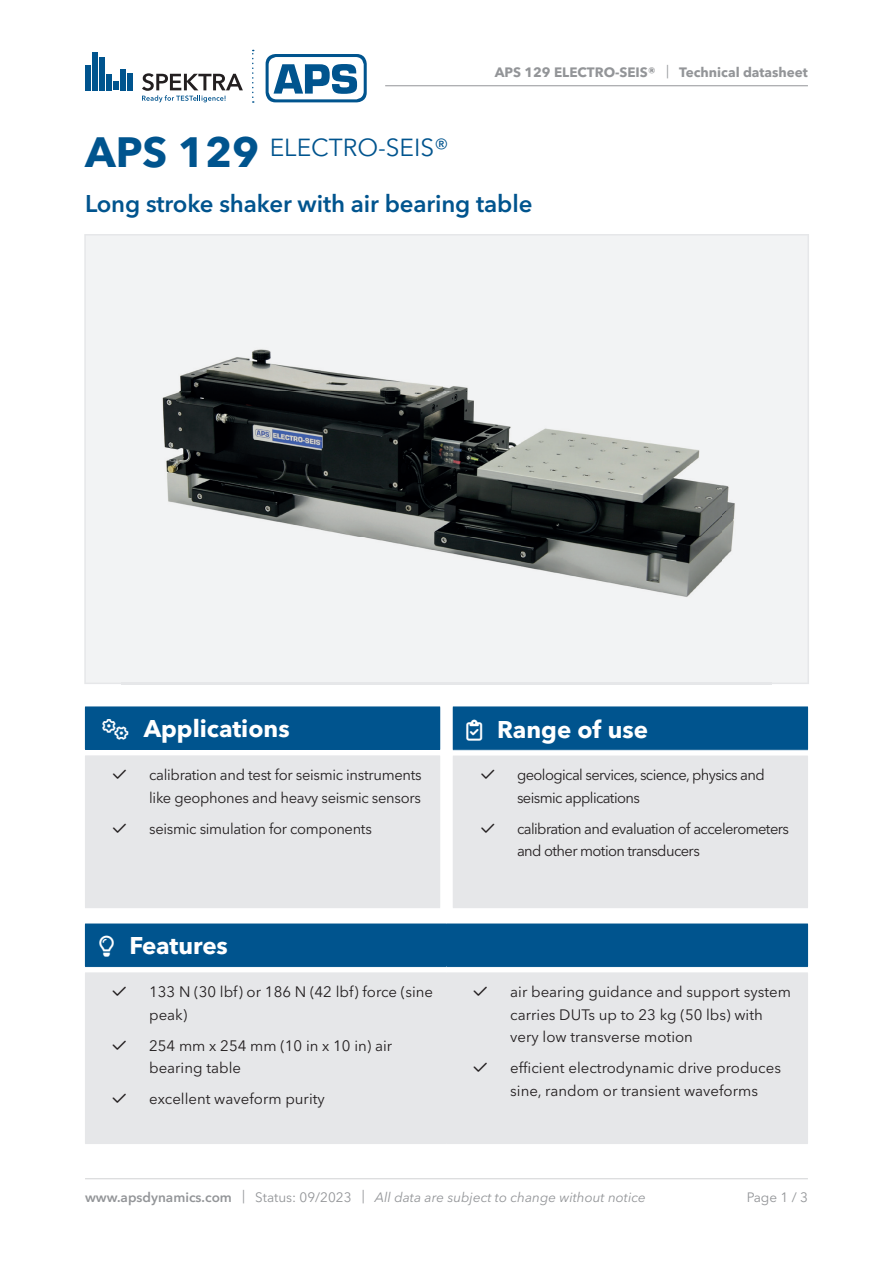
<style>
.page{position:relative;width:893px;height:1263px;background:#fff}
.page>*{position:absolute;margin:0;border:0;box-sizing:border-box;transform-origin:0 0}
.t1{font:24.45px "Avenir Next LT Pro";color:#00548e}
.t2{font:600 24px "Avenir Next LT Pro";letter-spacing:-.005em;color:#00548e}
.t3{font:700 24px "Avenir Next LT Pro";color:#fff}
.t4{font:15px/22.5px "Avenir Next LT Pro";color:#231f20}
.t5{font:15px/22.5px "Avenir Next LT Pro";letter-spacing:-.04em;color:#231f20}
.t6{font:15px/22.5px "Avenir Next LT Pro";letter-spacing:-.02em;color:#231f20;text-align:right}
.t7{font:italic 13.5px "Avenir Next LT Pro";color:#939598}
.t8{font:700 13.5px "Avenir Next LT Pro";color:#939598}
.t9{font:13.5px "Avenir Next LT Pro";color:#939598}
.s1{font-weight:400}
.s2{font-weight:700;font-size:42px}
.s3{font-weight:600;font-style:normal}
.s4{font-style:normal}
</style>
<div class="page">
<hr style="left:85px;top:1178px;width:723px;height:1px;background:#d1d2d4">
<div style="left:85px;top:65px;width:5px;height:25px;background:#00548e"></div>
<div style="left:92px;top:52px;width:5px;height:38px;background:#00548e"></div>
<div style="left:99px;top:57px;width:5px;height:33px;background:#00548e"></div>
<div style="left:113px;top:81px;width:5px;height:9px;background:#00548e"></div>
<div style="left:120px;top:69px;width:5px;height:21px;background:#00548e"></div>
<div style="left:127px;top:73px;width:6px;height:17px;background:#00548e"></div>
<div style="left:106px;top:74px;width:5px;height:16px;background:#00548e"></div>
<svg style="left:142px;top:73px;width:101px;height:29px"></svg>
<hr style="left:385px;top:85px;width:423px;height:1px;background:#939598">
<svg style="left:266px;top:54px;width:101px;height:48px"></svg>
<svg style="left:252px;top:50px;width:2px;height:53px"></svg>
<div style="left:84px;top:234px;width:725px;height:450px;background:#f2f3f4"></div>
<div style="left:85px;top:707px;width:355px;height:42px;background:#00548e"></div>
<div style="left:85px;top:756px;width:355px;height:152px;background:#e6e7e9"></div>
<hr style="left:85px;top:755px;width:355px;height:1px;background:#e6e7e9">
<hr style="left:85px;top:749px;width:355px;height:1px;background:#00548e">
<div style="left:453px;top:707px;width:354px;height:43px;background:#00548e"></div>
<div style="left:453px;top:756px;width:354px;height:152px;background:#e6e7e9"></div>
<hr style="left:807px;top:756px;width:1px;height:151px;background:#e6e7e9">
<hr style="left:453px;top:907px;width:355px;height:1px;background:#e6e7e9">
<hr style="left:807px;top:707px;width:1px;height:42px;background:#00548e">
<hr style="left:453px;top:749px;width:355px;height:1px;background:#00548e">
<div style="left:85px;top:924px;width:722px;height:42px;background:#00548e"></div>
<div style="left:86px;top:973px;width:721px;height:170px;background:#e6e7e9"></div>
<hr style="left:807px;top:924px;width:1px;height:42px;background:#00548e">
<hr style="left:446px;top:973px;width:1px;height:170px;background:#e6e7e9">
<hr style="left:85px;top:966px;width:361px;height:1px;background:#00548e">
<hr style="left:446px;top:966px;width:362px;height:1px;background:#00548e">
<hr style="left:85px;top:972px;width:361px;height:1px;background:#e6e7e9">
<hr style="left:85px;top:973px;width:1px;height:170px;background:#e6e7e9">
<hr style="left:446px;top:972px;width:362px;height:1px;background:#e6e7e9">
<hr style="left:807px;top:973px;width:1px;height:170px;background:#e6e7e9">
<hr style="left:85px;top:1143px;width:361px;height:1px;background:#e6e7e9">
<hr style="left:446px;top:1143px;width:362px;height:1px;background:#e6e7e9">
<img style="left:122px;top:247px;width:649px;height:438px">
<p class="t8" style="left:495px;top:64px;width:315px">APS 129 ELECTRO-SEIS® <span class="s1">|</span> Technical datasheet</p>
<h1 class="t1" style="left:85px;top:132px;width:365px"><span class="s2">APS 129</span> ELECTRO-SEIS®</h1>
<h2 class="t2" style="left:85px;top:189px;width:449px">Long stroke shaker with air bearing table</h2>
<h2 class="t3" style="left:144px;top:714px;width:148px">Applications</h2>
<p class="t6" style="left:113px;top:763px;width:310px">✓ calibration and test for seismic instruments like geophones and heavy seismic sensors</p>
<p class="t6" style="left:113px;top:817px;width:260px">✓ seismic simulation for components</p>
<h2 class="t3" style="left:129px;top:931px;width:100px">Features</h2>
<p class="t4" style="left:149px;top:980px;width:285px;text-indent:-37px">✓ 133 N (30 lbf) or 186 N (42 lbf) force (sine peak)</p>
<p class="t4" style="left:149px;top:1034px;width:245px;text-indent:-37px">✓ 254 mm x 254 mm (10 in x 10 in) air bearing table</p>
<p class="t4" style="left:113px;top:1087px;width:214px">✓ excellent waveform purity</p>
<h2 class="t3" style="left:466px;top:714px;width:183px">★ Range of use</h2>
<p class="t5" style="left:517px;top:764px;width:249px;text-indent:-36px">✓ geological services, science, physics and seismic applications</p>
<p class="t5" style="left:517px;top:817px;width:274px;text-indent:-36px">✓ calibration and evaluation of accelerometers and other motion transducers</p>
<p class="t4" style="left:510px;top:980px;width:282px;text-indent:-37px">✓ air bearing guidance and support system carries DUTs up to 23 kg (50 lbs) with very low transverse motion</p>
<p class="t4" style="left:510px;top:1056px;width:272px;text-indent:-37px">✓ efficient electrodynamic drive produces sine, random or transient waveforms</p>
<p class="t7" style="left:85px;top:1189px;width:562px"><span class="s3">www.apsdynamics.com</span> <span class="s4">| Status: 09/2023 |</span> All data are subject to change without notice</p>
<p class="t9" style="left:747px;top:1189px;width:63px">Page 1 / 3</p>
</div>
